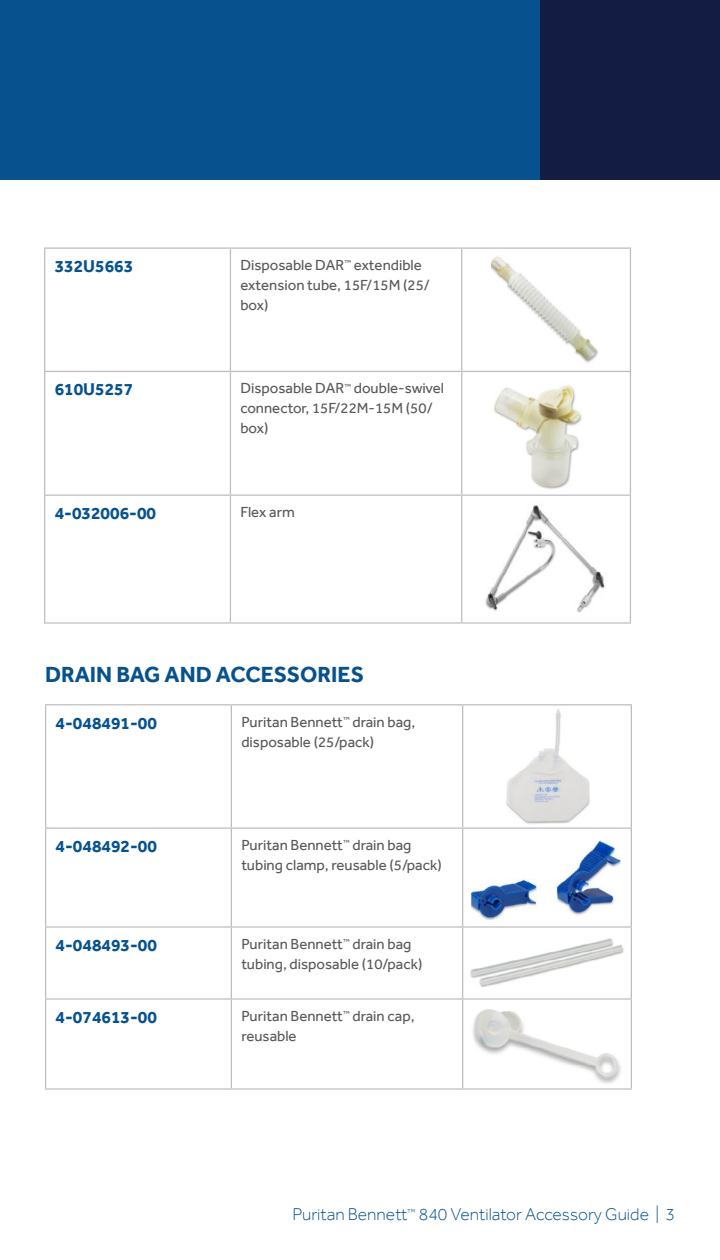
<style>
.page{position:relative;width:720px;height:1260px;background:#fff}
.page>*{position:absolute;margin:0;border:0;box-sizing:border-box;transform-origin:0 0}
.Address{font:700 22.5px "Effra";color:#07528e}
.Address-2{font:700 17.5px "Effra";color:#07528e}
.t1{font:300 17.5px "Effra";color:#07528e}
.Address-3{font:15px/20px "Effra";color:#57585a}
</style>
<div class="page">
<div style="left:0;top:0;width:540px;height:180px;background:#07528e"></div>
<div style="left:540px;top:0;width:180px;height:180px;background:#131c42"></div>
<hr style="left:44px;top:248px;width:186px;height:1px;background:#bcbdc0">
<hr style="left:44px;top:249px;width:1px;height:122px;background:#bcbdc0">
<hr style="left:230px;top:248px;width:232px;height:1px;background:#bcbdc0">
<hr style="left:230px;top:249px;width:1px;height:122px;background:#bcbdc0">
<hr style="left:462px;top:248px;width:169px;height:1px;background:#bcbdc0">
<hr style="left:461px;top:249px;width:1px;height:122px;background:#bcbdc0">
<hr style="left:630px;top:249px;width:1px;height:122px;background:#bcbdc0">
<hr style="left:44px;top:371px;width:186px;height:1px;background:#bcbdc0">
<hr style="left:44px;top:372px;width:1px;height:123px;background:#bcbdc0">
<hr style="left:230px;top:371px;width:232px;height:1px;background:#bcbdc0">
<hr style="left:230px;top:372px;width:1px;height:123px;background:#bcbdc0">
<hr style="left:462px;top:371px;width:169px;height:1px;background:#bcbdc0">
<hr style="left:461px;top:372px;width:1px;height:123px;background:#bcbdc0">
<hr style="left:630px;top:372px;width:1px;height:123px;background:#bcbdc0">
<hr style="left:44px;top:495px;width:186px;height:1px;background:#bcbdc0">
<hr style="left:44px;top:496px;width:1px;height:126px;background:#bcbdc0">
<hr style="left:230px;top:495px;width:232px;height:1px;background:#bcbdc0">
<hr style="left:230px;top:496px;width:1px;height:126px;background:#bcbdc0">
<hr style="left:462px;top:495px;width:169px;height:1px;background:#bcbdc0">
<hr style="left:461px;top:496px;width:1px;height:126px;background:#bcbdc0">
<hr style="left:630px;top:496px;width:1px;height:126px;background:#bcbdc0">
<hr style="left:44px;top:622px;width:186px;height:2px;background:#bcbdc0">
<hr style="left:230px;top:622px;width:232px;height:2px;background:#bcbdc0">
<hr style="left:462px;top:622px;width:169px;height:2px;background:#bcbdc0">
<img style="left:494px;top:385px;width:88px;height:104px">
<img style="left:485px;top:505px;width:120px;height:108px">
<img style="left:491px;top:256px;width:107px;height:107px">
<hr style="left:45px;top:704px;width:186px;height:1px;background:#bcbdc0">
<hr style="left:45px;top:705px;width:1px;height:123px;background:#bcbdc0">
<hr style="left:231px;top:704px;width:232px;height:1px;background:#bcbdc0">
<hr style="left:231px;top:705px;width:1px;height:123px;background:#bcbdc0">
<hr style="left:463px;top:704px;width:169px;height:1px;background:#bcbdc0">
<hr style="left:462px;top:705px;width:1px;height:123px;background:#bcbdc0">
<hr style="left:631px;top:705px;width:1px;height:123px;background:#bcbdc0">
<hr style="left:45px;top:828px;width:186px;height:1px;background:#bcbdc0">
<hr style="left:45px;top:829px;width:1px;height:97px;background:#bcbdc0">
<hr style="left:231px;top:828px;width:232px;height:1px;background:#bcbdc0">
<hr style="left:231px;top:829px;width:1px;height:97px;background:#bcbdc0">
<hr style="left:463px;top:828px;width:169px;height:1px;background:#bcbdc0">
<hr style="left:462px;top:829px;width:1px;height:97px;background:#bcbdc0">
<hr style="left:631px;top:829px;width:1px;height:97px;background:#bcbdc0">
<hr style="left:45px;top:926px;width:186px;height:2px;background:#bcbdc0">
<hr style="left:45px;top:928px;width:1px;height:70px;background:#bcbdc0">
<hr style="left:231px;top:926px;width:232px;height:2px;background:#bcbdc0">
<hr style="left:231px;top:928px;width:1px;height:70px;background:#bcbdc0">
<hr style="left:463px;top:926px;width:169px;height:2px;background:#bcbdc0">
<hr style="left:462px;top:928px;width:1px;height:70px;background:#bcbdc0">
<hr style="left:631px;top:928px;width:1px;height:70px;background:#bcbdc0">
<hr style="left:45px;top:998px;width:186px;height:2px;background:#bcbdc0">
<hr style="left:45px;top:1000px;width:1px;height:88px;background:#bcbdc0">
<hr style="left:231px;top:998px;width:232px;height:2px;background:#bcbdc0">
<hr style="left:231px;top:1000px;width:1px;height:88px;background:#bcbdc0">
<hr style="left:463px;top:998px;width:169px;height:2px;background:#bcbdc0">
<hr style="left:462px;top:1000px;width:1px;height:88px;background:#bcbdc0">
<hr style="left:631px;top:1000px;width:1px;height:88px;background:#bcbdc0">
<hr style="left:45px;top:1088px;width:186px;height:2px;background:#bcbdc0">
<hr style="left:231px;top:1088px;width:232px;height:2px;background:#bcbdc0">
<hr style="left:463px;top:1088px;width:169px;height:2px;background:#bcbdc0">
<img style="left:471px;top:840px;width:150px;height:80px">
<img style="left:470px;top:938px;width:154px;height:50px">
<img style="left:473px;top:1009px;width:148px;height:75px">
<img style="left:506px;top:709px;width:84px;height:115px">
<p class="Address-2" style="left:55px;top:256px;width:80px">332U5663</p>
<p class="Address-3" style="left:240px;top:255px;width:191px">Disposable DAR<sup>™</sup> extendible extension tube, 15F/15M (25/ box)</p>
<p class="Address-2" style="left:55px;top:379px;width:80px">610U5257</p>
<p class="Address-3" style="left:240px;top:378px;width:205px">Disposable DAR<sup>™</sup> double-swivel connector, 15F/22M-15M (50/ box)</p>
<p class="Address-2" style="left:55px;top:503px;width:103px">4-032006-00</p>
<p class="Address-3" style="left:240px;top:502px;width:56px">Flex arm</p>
<p class="Address" style="left:45px;top:661px;width:321px">DRAIN BAG AND ACCESSORIES</p>
<p class="Address-2" style="left:56px;top:712px;width:103px">4-048491-00</p>
<p class="Address-3" style="left:241px;top:712px;width:175px">Puritan Bennett<sup>™</sup> drain bag, disposable (25/pack)</p>
<p class="Address-2" style="left:56px;top:836px;width:103px">4-048492-00</p>
<p class="Address-3" style="left:241px;top:835px;width:202px">Puritan Bennett<sup>™</sup> drain bag tubing clamp, reusable (5/pack)</p>
<p class="Address-2" style="left:56px;top:934px;width:103px">4-048493-00</p>
<p class="Address-3" style="left:241px;top:934px;width:183px">Puritan Bennett<sup>™</sup> drain bag tubing, disposable (10/pack)</p>
<p class="Address-2" style="left:56px;top:1006px;width:103px">4-074613-00</p>
<p class="Address-3" style="left:241px;top:1006px;width:175px">Puritan Bennett<sup>™</sup> drain cap, reusable</p>
<p class="t1" style="left:292px;top:1205px;width:384px">Puritan Bennett<sup>™</sup> 840 Ventilator Accessory Guide | 3</p>
</div>
